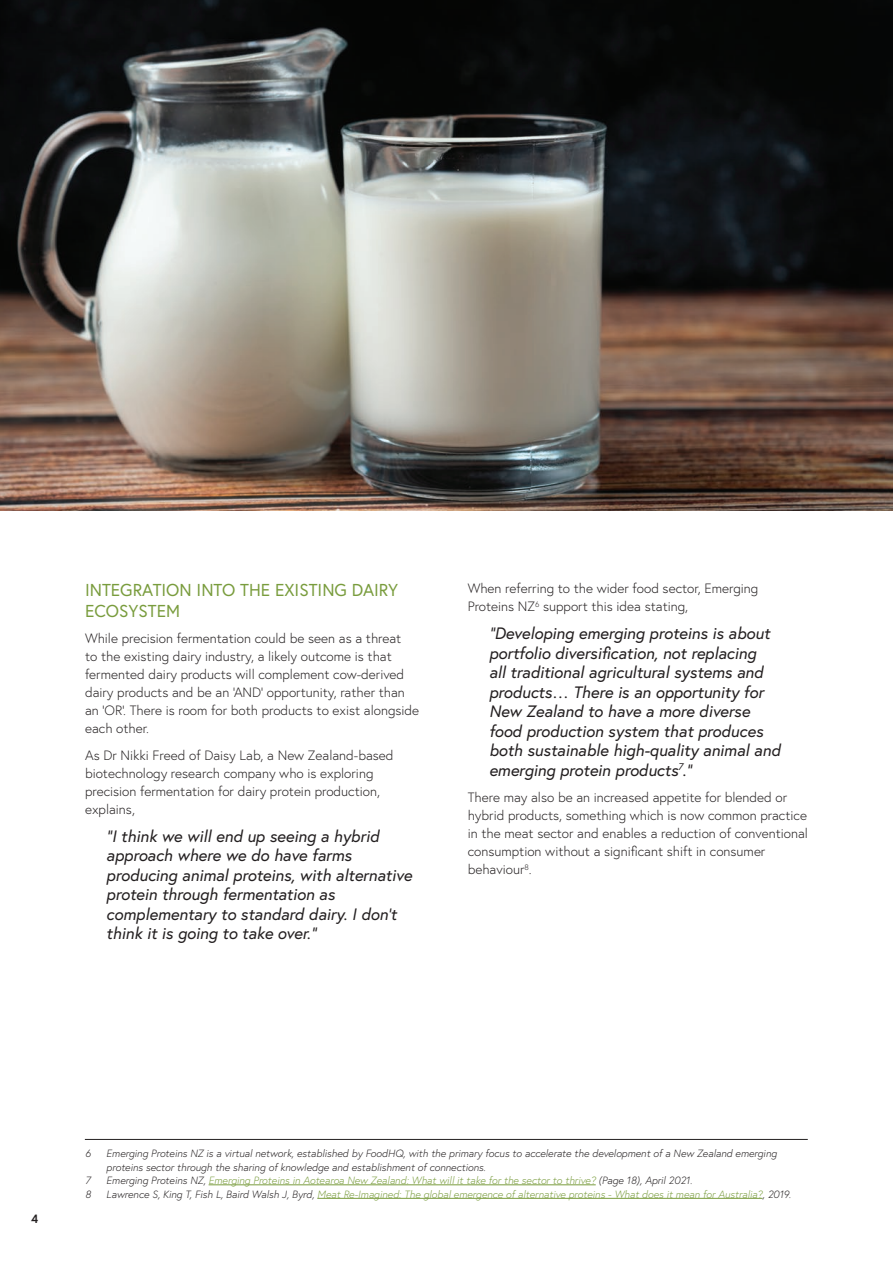
<style>
.page{position:relative;width:893px;height:1263px;background:#fff}
.page>*{position:absolute;margin:0;border:0;box-sizing:border-box;transform-origin:0 0}
.t1{font:17.25px/20.7px "Europa";color:#799c3d}
.t2{font:italic 16.5px/19.5px "Europa";color:#231f20}
.t3{font:300 13.5px/18px "Europa";color:#231f20}
.t4{font:700 12px "Europa";color:#231f20}
.t5{font:italic 300 10.5px "Europa";color:#799c3d}
.t6{font:italic 300 10.5px/13.5px "Europa";color:#231f20}
.s1{color:#231f20}
</style>
<div class="page">
<hr style="left:209px;top:1184px;width:387px;height:1px;background:#799c3d">
<hr style="left:317px;top:1198px;width:445px;height:1px;background:#799c3d">
<hr style="left:85px;top:1139px;width:723px;height:1px;background:#231f20">
<img style="left:0;top:0;width:893px;height:510px">
<p class="t1" style="left:85px;top:579px;width:315px">INTEGRATION INTO THE EXISTING DAIRY<br>ECOSYSTEM</p>
<p class="t3" style="left:85px;top:629px;width:336px">While precision fermentation could be seen as a threat<br>to the existing dairy industry, a likely outcome is that fermented dairy products will complement cow-derived dairy products and be an ‘AND’ opportunity, rather than an ‘OR’. There is room for both products to exist alongside each other.</p>
<p class="t3" style="left:85px;top:746px;width:310px">As Dr Nikki Freed of Daisy Lab, a New Zealand-based biotechnology research company who is exploring precision fermentation for dairy protein production, explains,</p>
<p class="t2" style="left:106px;top:826px;width:307px">“I think we will end up seeing a hybrid approach where we do have farms producing animal proteins, with alternative protein through fermentation as complementary to standard dairy. I don’t think it is going to take over.”</p>
<p class="t3" style="left:468px;top:579px;width:292px">When referring to the wider food sector, Emerging<br>Proteins NZ<sup>6</sup> support this idea stating,</p>
<p class="t2" style="left:489px;top:623px;width:293px">“Developing emerging proteins is about portfolio diversification, not replacing<br>all traditional agricultural systems and products… There is an opportunity for New Zealand to have a more diverse food production system that produces both sustainable high-quality animal and emerging protein products<sup>7</sup>.”</p>
<p class="t3" style="left:468px;top:788px;width:342px">There may also be an increased appetite for blended or hybrid products, something which is now common practice in the meat sector and enables a reduction of conventional consumption without a significant shift in consumer behaviour<sup>8</sup>.</p>
<p class="t4" style="left:31px;top:1211px;width:9px">4</p>
<p class="t6" style="left:85px;top:1146px;width:7px">6</p>
<p class="t6" style="left:106px;top:1146px;width:672px">Emerging Proteins NZ is a virtual network, established by FoodHQ, with the primary focus to accelerate the development of a New Zealand emerging proteins sector through the sharing of knowledge and establishment of connections.</p>
<p class="t6" style="left:85px;top:1173px;width:7px">7</p>
<p class="t5" style="left:106px;top:1174px;width:587px"><span class="s1">Emerging Proteins NZ,</span> Emerging Proteins in Aotearoa New Zealand: What will it take for the sector to thrive? <span class="s1">(Page 18), April 2021.</span></p>
<p class="t6" style="left:85px;top:1187px;width:7px">8</p>
<p class="t5" style="left:106px;top:1187px;width:686px"><span class="s1">Lawrence S, King T, Fish L, Baird Walsh J, Byrd,</span> Meat Re-Imagined: The global emergence of alternative proteins - What does it mean for Australia?<span class="s1">, 2019.</span></p>
</div>
